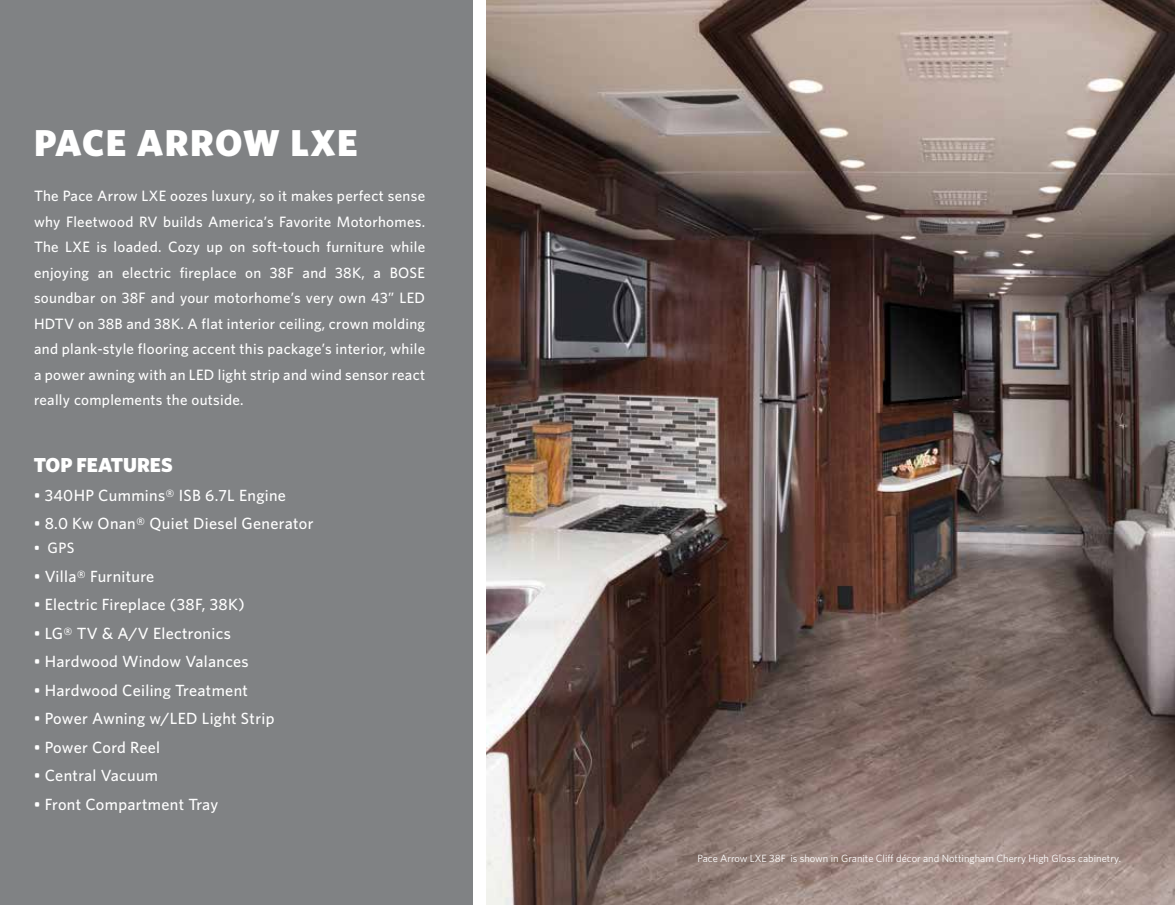
<style>
.page{position:relative;width:1175px;height:905px;background:#fff}
.page>*{position:absolute;margin:0;border:0;box-sizing:border-box;transform-origin:0 0}
.t1{font:37.5px "Whitney Black SC";letter-spacing:.04em;color:#fff}
.t2{font:900 20.25px "Whitney";color:#fff}
.t3{font:500 16.2px "Whitney";letter-spacing:.02em;color:#fff}
.t4{font:500 15px/25.5px "Whitney";letter-spacing:.02em;color:#fff;text-align:justify}
.t5{font:10.5px "Whitney";color:#fff}
</style>
<div class="page">
<div style="left:0;top:0;width:472px;height:904px;background:#808284"></div>
<img style="left:487px;top:0;width:687px;height:904px">
<h1 class="t1" style="left:34px;top:120px;width:325px">PACE ARROW LXE</h1>
<p class="t4" style="left:34px;top:183px;width:392px">The Pace Arrow LXE oozes luxury, so it makes perfect sense why Fleetwood RV builds America’s Favorite Motorhomes.<br>The LXE is loaded. Cozy up on soft-touch furniture while enjoying an electric fireplace on 38F and 38K, a BOSE soundbar on 38F and your motorhome’s very own 43” LED HDTV on 38B and 38K. A flat interior ceiling, crown molding and plank-style flooring accent this package’s interior, while a power awning with an LED light strip and wind sensor react really complements the outside.</p>
<h2 class="t2" style="left:34px;top:453px;width:140px">TOP FEATURES</h2>
<p class="t3" style="left:34px;top:485px;width:254px">• 340HP Cummins® ISB 6.7L Engine</p>
<p class="t3" style="left:34px;top:513px;width:281px">• 8.0 Kw Onan® Quiet Diesel Generator</p>
<p class="t4" style="left:34px;top:534px;width:42px">• GPS</p>
<p class="t3" style="left:34px;top:566px;width:122px">• Villa® Furniture</p>
<p class="t3" style="left:34px;top:594px;width:212px">• Electric Fireplace (38F, 38K)</p>
<p class="t3" style="left:34px;top:623px;width:199px">• LG® TV &amp; A/V Electronics</p>
<p class="t3" style="left:34px;top:651px;width:216px">• Hardwood Window Valances</p>
<p class="t3" style="left:34px;top:680px;width:216px">• Hardwood Ceiling Treatment</p>
<p class="t3" style="left:34px;top:708px;width:242px">• Power Awning w/LED Light Strip</p>
<p class="t3" style="left:34px;top:737px;width:128px">• Power Cord Reel</p>
<p class="t3" style="left:34px;top:765px;width:126px">• Central Vacuum</p>
<p class="t3" style="left:34px;top:794px;width:186px">• Front Compartment Tray</p>
<p class="t5" style="left:697px;top:852px;width:425px">Pace Arrow LXE 38F is shown in Granite Cliff décor and Nottingham Cherry High Gloss cabinetry.</p>
</div>
